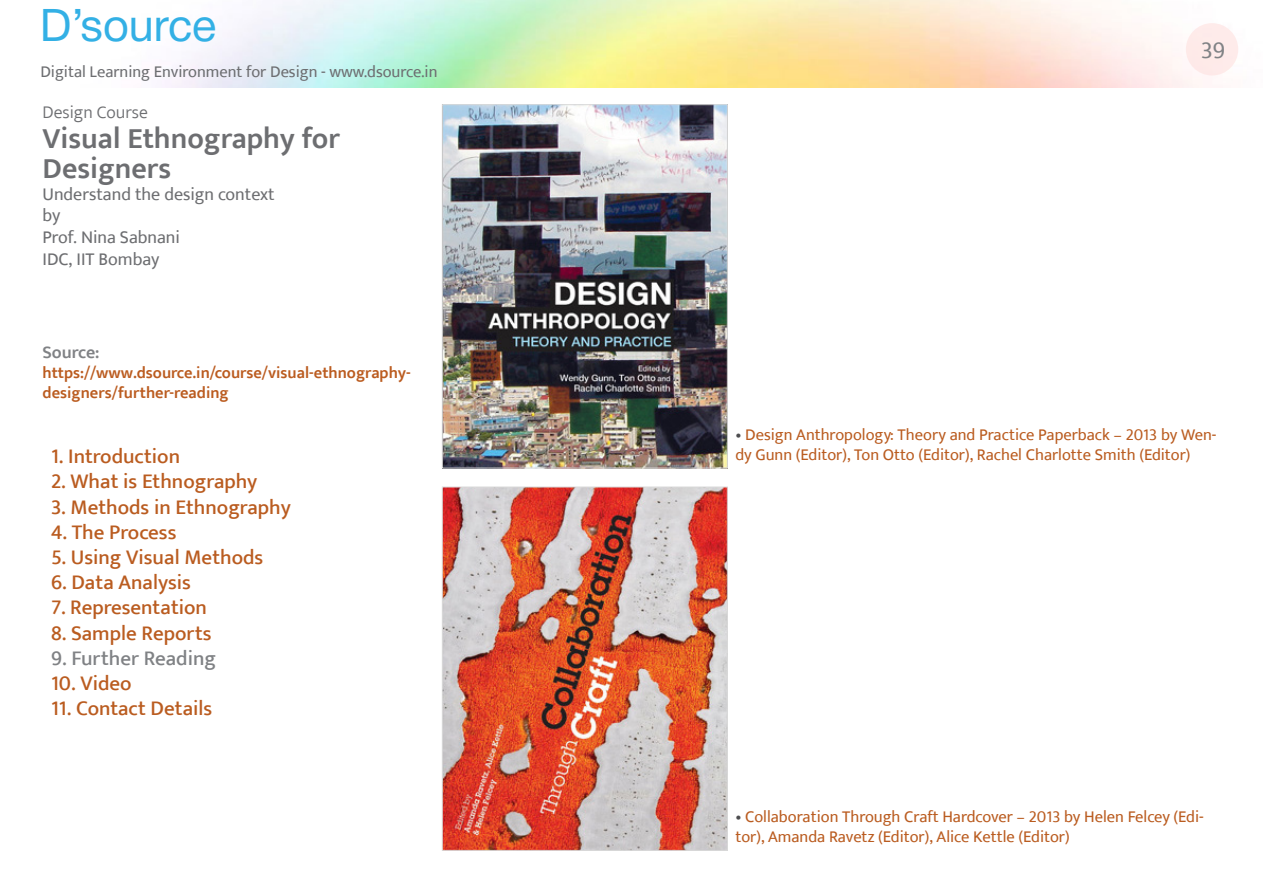
<style>
.page{position:relative;width:1263px;height:893px;background:#fff}
.page>*{position:absolute;margin:0;border:0;box-sizing:border-box;transform-origin:0 0}
.t1{font:45px "Helvetica Neue";color:#33b0e5}
.t2{font:600 30px/30px "Ek Mukta";color:#6d6e71}
.t3{font:24px "Ek Mukta";color:#808285}
.t4{font:500 21px "Ek Mukta";color:#ba5c20}
.t5{font:500 21px "Ek Mukta";color:#808285}
.t6{font:18px/21.6px "Ek Mukta";color:#6d6e71}
.t7{font:300 18px "Ek Mukta";color:#6d6e71}
.t8{font:600 18px "Ek Mukta";color:#808285}
.t9{font:16.5px/19.8px "Ek Mukta";color:#ba5c20}
.t10{font:600 16.5px/19.8px "Ek Mukta";color:#bb5c20}
.t11{font:16.5px "Ek Mukta";color:#6d6e71}
.s1{color:#4d4d4f}
</style>
<div class="page">
<div style="left:1186px;top:23px;width:52px;height:52px;background:#feeaea;border-radius:50%"></div>
<img style="left:444px;top:489px;width:281px;height:359px">
<div style="left:442px;top:487px;width:285px;height:363px;border:1px solid #d9d9d9"></div>
<img style="left:444px;top:107px;width:281px;height:359px">
<div style="left:442px;top:105px;width:285px;height:363px;border:1px solid #d9d9d9"></div>
<h1 class="t1" style="left:40px;top:-7px;width:178px">D’source</h1>
<p class="t11" style="left:40px;top:62px;width:399px">Digital Learning Environment for Design - www.dsource.in</p>
<p class="t7" style="left:43px;top:101px;width:107px">Design Course</p>
<h2 class="t2" style="left:43px;top:123px;width:299px">Visual Ethnography for<br>Designers</h2>
<p class="t6" style="left:43px;top:183px;width:234px">Understand the design context by<br>Prof. Nina Sabnani<br>IDC, IIT Bombay</p>
<p class="t8" style="left:43px;top:342px;width:59px">Source:</p>
<p class="t10" style="left:43px;top:363px;width:370px">https://www.dsource.in/course/visual-ethnography&shy;designers/further-reading</p>
<p class="t4" style="left:51px;top:444px;width:131px">1. Introduction</p>
<p class="t4" style="left:51px;top:469px;width:208px">2. What is Ethnography</p>
<p class="t4" style="left:51px;top:494px;width:241px">3. Methods in Ethnography</p>
<p class="t4" style="left:51px;top:519px;width:127px">4. The Process</p>
<p class="t4" style="left:51px;top:544px;width:214px">5. Using Visual Methods</p>
<p class="t4" style="left:51px;top:570px;width:141px">6. Data Analysis</p>
<p class="t4" style="left:51px;top:595px;width:157px">7. Representation</p>
<p class="t4" style="left:51px;top:620px;width:162px">8. Sample Reports</p>
<p class="t5" style="left:51px;top:645px;width:166px">9. Further Reading</p>
<p class="t4" style="left:51px;top:670px;width:82px">10. Video</p>
<p class="t4" style="left:51px;top:696px;width:163px">11. Contact Details</p>
<h3 class="t3" style="left:1201px;top:35px;width:26px">39</h3>
<p class="t9" style="left:735px;top:424px;width:483px"><span class="s1">•</span> Design Anthropology: Theory and Practice Paperback – 2013 by Wen&shy;dy Gunn (Editor), Ton Otto (Editor), Rachel Charlotte Smith (Editor)</p>
<p class="t9" style="left:735px;top:807px;width:470px"><span class="s1">•</span> Collaboration Through Craft Hardcover – 2013 by Helen Felcey (Edi&shy;tor), Amanda Ravetz (Editor), Alice Kettle (Editor)</p>
</div>
